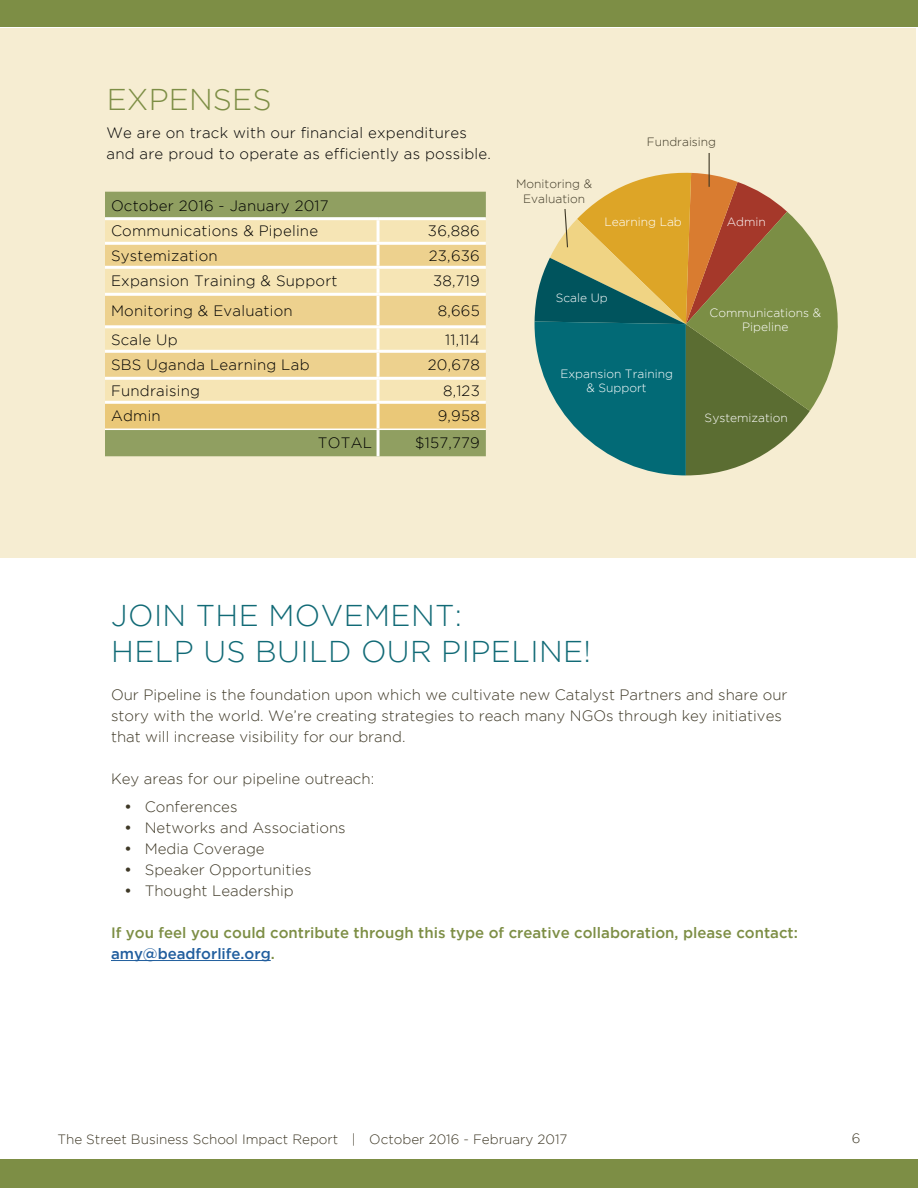
<style>
.page{position:relative;width:918px;height:1188px;background:#fff}
.page>*{position:absolute;margin:0;border:0;box-sizing:border-box;transform-origin:0 0}
.t1{font:300 30px/36px "Gotham";letter-spacing:.015em;color:#116a76}
.t2{font:300 30px "Gotham";letter-spacing:.005em;color:#7d8e45}
.t3{font:300 15px/21px "Gotham";color:#3e3826}
.t4{font:300 15px/21px "Gotham";letter-spacing:.015em;color:#000}
.t5{font:500 15px/21px "Gotham";color:#7d8e45}
.t6{font:300 13.5px "Gotham";color:#3e3826}
.t7{font:300 12px/14.4px "Gotham";color:#fff;text-align:center}
.t8{font:300 12px/14.4px "Gotham";color:#3e3826;text-align:center}
.s1{font-weight:500}
.s2{color:#215e9e}
</style>
<div class="page">
<div style="left:0;top:0;width:918px;height:27px;background:#7d8e45"></div>
<div style="left:0;top:28px;width:916px;height:529px;background:#f5eccd"></div>
<div style="left:105px;top:192px;width:381px;height:264px;background:#909f61"></div>
<div style="left:105px;top:220px;width:381px;height:181px;background:#f6e5b5"></div>
<svg style="left:105px;top:245px;width:381px;height:132px;fill:#edd18e"></svg>
<div style="left:105px;top:404px;width:381px;height:25px;background:#eac878"></div>
<hr style="left:105px;top:217px;width:273px;height:3px;background:#fff">
<hr style="left:378px;top:217px;width:108px;height:3px;background:#fff">
<hr style="left:377px;top:220px;width:3px;height:22px;background:#fff">
<hr style="left:105px;top:242px;width:273px;height:3px;background:#fff">
<hr style="left:378px;top:242px;width:108px;height:3px;background:#fff">
<hr style="left:377px;top:245px;width:3px;height:21px;background:#fff">
<hr style="left:105px;top:266px;width:273px;height:3px;background:#fff">
<hr style="left:378px;top:266px;width:108px;height:3px;background:#fff">
<hr style="left:377px;top:269px;width:3px;height:24px;background:#fff">
<hr style="left:105px;top:293px;width:273px;height:3px;background:#fff">
<hr style="left:378px;top:293px;width:108px;height:3px;background:#fff">
<hr style="left:377px;top:296px;width:3px;height:29px;background:#fff">
<hr style="left:105px;top:325px;width:273px;height:3px;background:#fff">
<hr style="left:378px;top:325px;width:108px;height:3px;background:#fff">
<hr style="left:377px;top:328px;width:3px;height:22px;background:#fff">
<hr style="left:105px;top:350px;width:273px;height:3px;background:#fff">
<hr style="left:378px;top:350px;width:108px;height:3px;background:#fff">
<hr style="left:377px;top:353px;width:3px;height:24px;background:#fff">
<hr style="left:105px;top:377px;width:273px;height:3px;background:#fff">
<hr style="left:378px;top:377px;width:108px;height:3px;background:#fff">
<hr style="left:377px;top:380px;width:3px;height:21px;background:#fff">
<hr style="left:105px;top:401px;width:273px;height:3px;background:#fff">
<hr style="left:378px;top:401px;width:108px;height:3px;background:#fff">
<hr style="left:377px;top:404px;width:3px;height:25px;background:#fff">
<hr style="left:377px;top:430px;width:3px;height:26px;background:#fff">
<hr style="left:105px;top:429px;width:273px;height:1px;background:#fff">
<hr style="left:378px;top:429px;width:108px;height:1px;background:#fff">
<hr style="left:709px;top:153px;width:1px;height:34px;background:#3e3826">
<svg style="left:535px;top:171px;width:303px;height:304px"></svg>
<hr style="left:111px;top:960px;width:160px;height:1px;background:#215e9e">
<div style="left:0;top:1160px;width:918px;height:28px;background:#7d8e45"></div>
<h1 class="t2" style="left:107px;top:89px;width:166px">EXPENSES</h1>
<p class="t4" style="left:106px;top:123px;width:386px">We are on track with our financial expenditures and are proud to operate as efficiently as possible.</p>
<p class="t4" style="left:111px;top:193px;width:219px;line-height:25.8px">October 2016 - January 2017<br>Communications &amp; Pipeline</p>
<p class="t4" style="left:428px;top:222px;width:53px">36,886</p>
<p class="t4" style="left:111px;top:246px;width:108px">Systemization</p>
<p class="t4" style="left:429px;top:246px;width:52px">23,636</p>
<p class="t4" style="left:111px;top:271px;width:228px">Expansion Training &amp; Support</p>
<p class="t4" style="left:433px;top:271px;width:48px">38,719</p>
<p class="t4" style="left:111px;top:301px;width:183px">Monitoring &amp; Evaluation</p>
<p class="t4" style="left:438px;top:301px;width:44px">8,665</p>
<p class="t4" style="left:111px;top:330px;width:68px">Scale Up</p>
<p class="t4" style="left:445px;top:330px;width:36px">11,114</p>
<p class="t4" style="left:111px;top:355px;width:200px">SBS Uganda Learning Lab</p>
<p class="t4" style="left:428px;top:355px;width:53px">20,678</p>
<p class="t4" style="left:111px;top:381px;width:91px">Fundraising</p>
<p class="t4" style="left:443px;top:381px;width:38px">8,123</p>
<p class="t4" style="left:111px;top:406px;width:51px">Admin</p>
<p class="t4" style="left:438px;top:406px;width:44px">9,958</p>
<p class="t4" style="left:318px;top:433px;width:56px">TOTAL</p>
<p class="t4" style="left:415px;top:433px;width:66px">$157,779</p>
<p class="t8" style="left:516px;top:178px;width:77px">Monitoring &amp;<br>Evaluation</p>
<p class="t8" style="left:647px;top:136px;width:71px">Fundraising</p>
<p class="t7" style="left:604px;top:216px;width:79px">Learning Lab</p>
<p class="t7" style="left:727px;top:215px;width:41px">Admin</p>
<p class="t7" style="left:556px;top:291px;width:54px">Scale Up</p>
<p class="t7" style="left:560px;top:367px;width:114px">Expansion Training &amp; Support</p>
<p class="t7" style="left:710px;top:306px;width:113px">Communications &amp;<br>Pipeline</p>
<p class="t7" style="left:705px;top:412px;width:85px">Systemization</p>
<h1 class="t1" style="left:111px;top:599px;width:481px">JOIN THE MOVEMENT:<br>HELP US BUILD OUR PIPELINE!</h1>
<p class="t3" style="left:111px;top:685px;width:678px">Our Pipeline is the foundation upon which we cultivate new Catalyst Partners and share our story with the world. We’re creating strategies to reach many NGOs through key initiatives that will increase visibility for our brand.</p>
<p class="t3" style="left:111px;top:769px;width:265px">Key areas for our pipeline outreach:</p>
<p class="t3" style="left:124px;top:797px;width:115px"><span class="s1">•</span> Conferences</p>
<p class="t3" style="left:124px;top:818px;width:223px"><span class="s1">•</span> Networks and Associations</p>
<p class="t3" style="left:124px;top:839px;width:142px"><span class="s1">•</span> Media Coverage</p>
<p class="t3" style="left:124px;top:860px;width:189px"><span class="s1">•</span> Speaker Opportunities</p>
<p class="t3" style="left:124px;top:881px;width:171px"><span class="s1">•</span> Thought Leadership</p>
<p class="t5" style="left:111px;top:923px;width:688px">If you feel you could contribute through this type of creative collaboration, please contact: <span class="s2">amy@beadforlife.org</span>.</p>
<p class="t6" style="left:57px;top:1134px;width:512px">The Street Business School Impact Report | October 2016 - February 2017</p>
<p class="t6" style="left:852px;top:1133px;width:10px">6</p>
</div>
